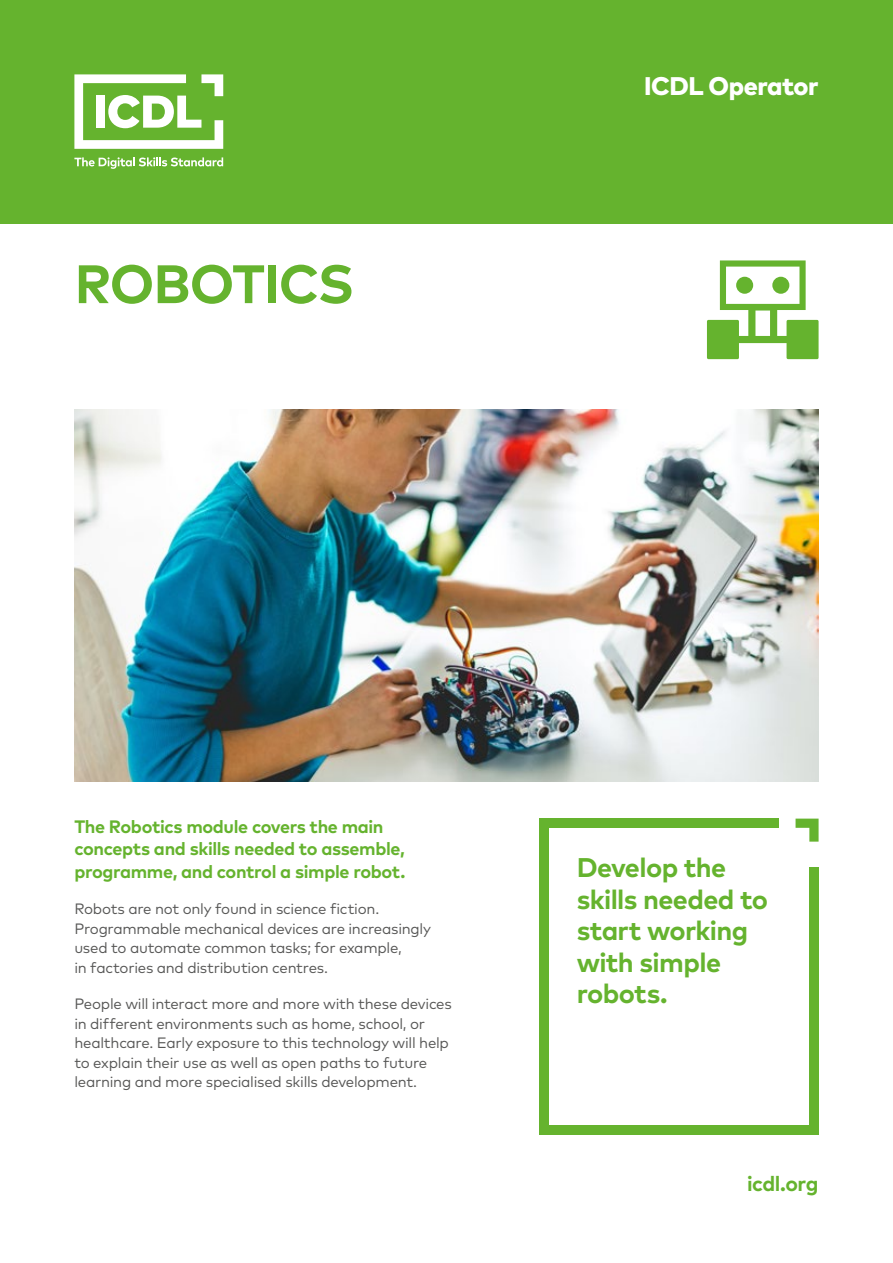
<style>
.page{position:relative;width:893px;height:1263px;background:#fff}
.page>*{position:absolute;margin:0;border:0;box-sizing:border-box;transform-origin:0 0}
.t1{font:700 54px "Mark Pro";letter-spacing:-.025em;color:#65b32e}
.t2{font:700 27px/31.5px "Mark Pro";letter-spacing:-.02em;color:#65b32e}
.t3{font:800 25.5px "Mark Pro";letter-spacing:-.02em;color:#fff}
.t4{font:700 21px "Mark Pro";letter-spacing:-.025em;color:#65b32e}
.t5{font:700 18px/22.5px "Mark Pro";letter-spacing:-.02em;color:#65b32e}
.t6{font:15px/19.5px "Mark Pro";letter-spacing:-.015em;color:#575756}
</style>
<div class="page">
<div style="left:0;top:0;width:893px;height:223px;background:#65b32e"></div>
<svg style="left:74px;top:74px;width:149px;height:75px"></svg>
<svg style="left:74px;top:157px;width:149px;height:12px"></svg>
<img style="left:74px;top:409px;width:745px;height:372px">
<svg style="left:795px;top:819px;width:24px;height:23px"></svg>
<div style="left:539px;top:819px;width:240px;height:9px;background:#65b32e"></div>
<div style="left:809px;top:867px;width:10px;height:268px;background:#65b32e"></div>
<div style="left:539px;top:819px;width:10px;height:316px;background:#65b32e"></div>
<div style="left:539px;top:1126px;width:280px;height:9px;background:#65b32e"></div>
<svg style="left:707px;top:260px;width:112px;height:99px"></svg>
<h1 class="t1" style="left:75px;top:243px;width:281px">ROBOTICS</h1>
<h3 class="t3" style="left:644px;top:66px;width:176px">ICDL Operator</h3>
<p class="t5" style="left:74px;top:814px;width:332px">The Robotics module covers the main concepts and skills needed to assemble, programme, and control a simple robot.</p>
<p class="t6" style="left:74px;top:898px;width:358px">Robots are not only found in science fiction.<br>Programmable mechanical devices are increasingly used to automate common tasks; for example,<br>in factories and distribution centres.</p>
<p class="t6" style="left:74px;top:993px;width:379px">People will interact more and more with these devices in different environments such as home, school, or healthcare. Early exposure to this technology will help to explain their use as well as open paths to future learning and more specialised skills development.</p>
<h2 class="t2" style="left:577px;top:849px;width:193px">Develop the skills needed to start working with simple robots.</h2>
<h3 class="t4" style="left:747px;top:1167px;width:73px">icdl.org</h3>
</div>
